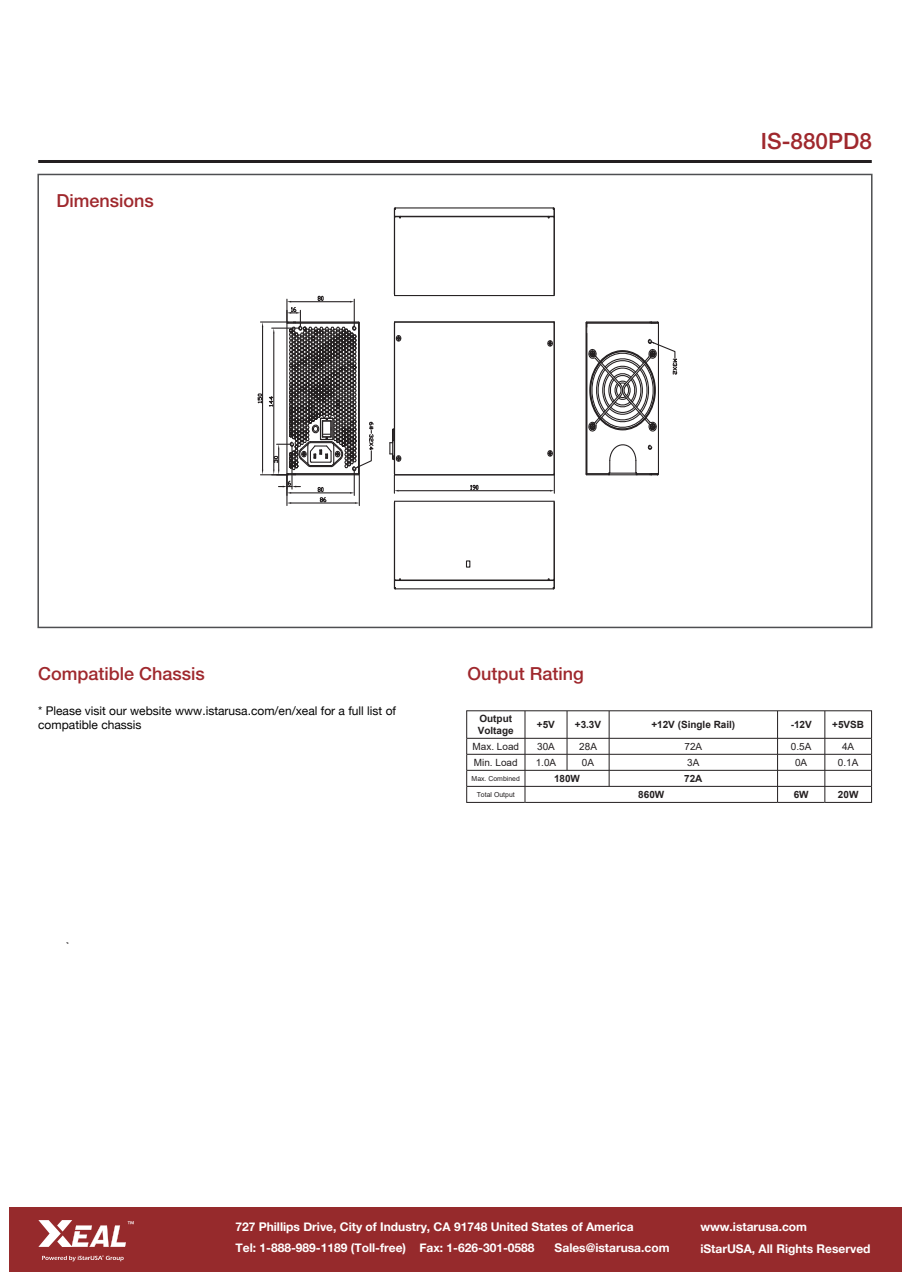
<style>
.page{position:relative;width:910px;height:1280px;background:#fff}
.page>*{position:absolute;margin:0;border:0;box-sizing:border-box;transform-origin:0 0}
.t1{font:500 22.5px "Helvetica Neue";color:#9f282d}
.t2{font:500 18px "Helvetica Neue";color:#9f282d}
.t3{font:700 12px/21px "Helvetica Neue";color:#fff}
.t4{font:12px/14.4px "Helvetica Neue";color:#030303}
.t5{font:700 9.9px/11.4px "Arial";color:#231f20}
.t6{font:9.9px "Arial";color:#231f20}
.t7{font:6.9px "Arial";color:#231f20}
</style>
<div class="page">
<div style="left:9px;top:1207px;width:892px;height:64px;background:#962a2c"></div>
<div style="left:37px;top:174px;width:835px;height:454px;border:2px solid #4e4f51"></div>
<hr style="left:38px;top:160px;width:834px;height:3px;background:#231f20">
<hr style="left:466px;top:710px;width:406px;height:1px;background:#231f20">
<hr style="left:466px;top:738px;width:406px;height:1px;background:#231f20">
<hr style="left:466px;top:754px;width:406px;height:1px;background:#231f20">
<svg style="left:567px;top:711px;width:1px;height:59px"></svg>
<hr style="left:466px;top:770px;width:406px;height:1px;background:#231f20">
<svg style="left:609px;top:711px;width:1px;height:75px"></svg>
<hr style="left:466px;top:786px;width:406px;height:1px;background:#231f20">
<svg style="left:466px;top:711px;width:1px;height:91px"></svg>
<hr style="left:466px;top:802px;width:59px;height:1px;background:#231f20">
<svg style="left:525px;top:711px;width:1px;height:91px"></svg>
<hr style="left:525px;top:802px;width:252px;height:1px;background:#231f20">
<svg style="left:777px;top:711px;width:1px;height:92px"></svg>
<hr style="left:778px;top:802px;width:47px;height:1px;background:#231f20">
<svg style="left:824px;top:711px;width:1px;height:92px"></svg>
<hr style="left:825px;top:802px;width:46px;height:1px;background:#231f20">
<svg style="left:871px;top:711px;width:1px;height:92px"></svg>
<hr style="left:395px;top:207px;width:159px;height:1px;background:#231f20">
<hr style="left:394px;top:218px;width:1px;height:78px;background:#231f20">
<hr style="left:400px;top:216px;width:148px;height:1px;background:#231f20">
<hr style="left:395px;top:295px;width:159px;height:1px;background:#231f20">
<hr style="left:554px;top:218px;width:1px;height:78px;background:#231f20">
<svg style="left:393px;top:207px;width:9px;height:12px"></svg>
<svg style="left:547px;top:207px;width:8px;height:12px"></svg>
<hr style="left:359px;top:475px;width:1px;height:30px;background:#231f20">
<hr style="left:286px;top:475px;width:1px;height:30px;background:#231f20">
<svg style="left:389px;top:321px;width:289px;height:269px"></svg>
<svg style="left:257px;top:295px;width:117px;height:209px"></svg>
<svg style="left:38px;top:1220px;width:96px;height:27px"></svg>
<svg style="left:42px;top:1255px;width:82px;height:6px"></svg>
<h2 class="t2" style="left:56px;top:190px;width:99px">Dimensions</h2>
<h1 class="t1" style="left:761px;top:127px;width:112px">IS-880PD8</h1>
<h2 class="t2" style="left:38px;top:663px;width:168px">Compatible Chassis</h2>
<h2 class="t2" style="left:467px;top:663px;width:118px">Output Rating</h2>
<p class="t4" style="left:38px;top:704px;width:359px">* Please visit our website www.istarusa.com/en/xeal for a full list of compatible chassis</p>
<p class="t5" style="left:478px;top:713px;width:37px">Output<br>Voltage</p>
<p class="t5" style="left:537px;top:719px;width:20px">+5V</p>
<p class="t5" style="left:575px;top:719px;width:28px">+3.3V</p>
<p class="t5" style="left:651px;top:719px;width:85px">+12V (Single Rail)</p>
<p class="t5" style="left:791px;top:719px;width:23px">-12V</p>
<p class="t5" style="left:832px;top:719px;width:33px">+5VSB</p>
<p class="t6" style="left:473px;top:739px;width:48px">Max. Load</p>
<p class="t6" style="left:537px;top:739px;width:19px">30A</p>
<p class="t6" style="left:579px;top:739px;width:19px">28A</p>
<p class="t6" style="left:684px;top:739px;width:19px">72A</p>
<p class="t6" style="left:791px;top:739px;width:22px">0.5A</p>
<p class="t6" style="left:842px;top:739px;width:14px">4A</p>
<p class="t6" style="left:474px;top:755px;width:45px">Min. Load</p>
<p class="t6" style="left:536px;top:755px;width:22px">1.0A</p>
<p class="t6" style="left:582px;top:755px;width:14px">0A</p>
<p class="t6" style="left:687px;top:755px;width:14px">3A</p>
<p class="t6" style="left:795px;top:755px;width:14px">0A</p>
<p class="t6" style="left:838px;top:755px;width:22px">0.1A</p>
<p class="t7" style="left:472px;top:773px;width:50px">Max. Combined</p>
<p class="t5" style="left:554px;top:773px;width:28px">180W</p>
<p class="t5" style="left:684px;top:773px;width:20px">72A</p>
<p class="t7" style="left:477px;top:790px;width:40px">Total Output</p>
<p class="t5" style="left:638px;top:789px;width:28px">860W</p>
<p class="t5" style="left:794px;top:789px;width:16px">6W</p>
<p class="t5" style="left:838px;top:789px;width:22px">20W</p>
<p class="t3" style="left:235px;top:1216px;width:400px">727 Phillips Drive, City of Industry, CA 91748 United States of America<br>Tel: 1-888-989-1189 (Toll-free) Fax: 1-626-301-0588</p>
<p class="t3" style="left:555px;top:1237px;width:116px">Sales@istarusa.com</p>
<p class="t3" style="left:700px;top:1216px;width:108px">www.istarusa.com</p>
<p class="t3" style="left:700px;top:1238px;width:172px">iStarUSA, All Rights Reserved</p>
</div>
